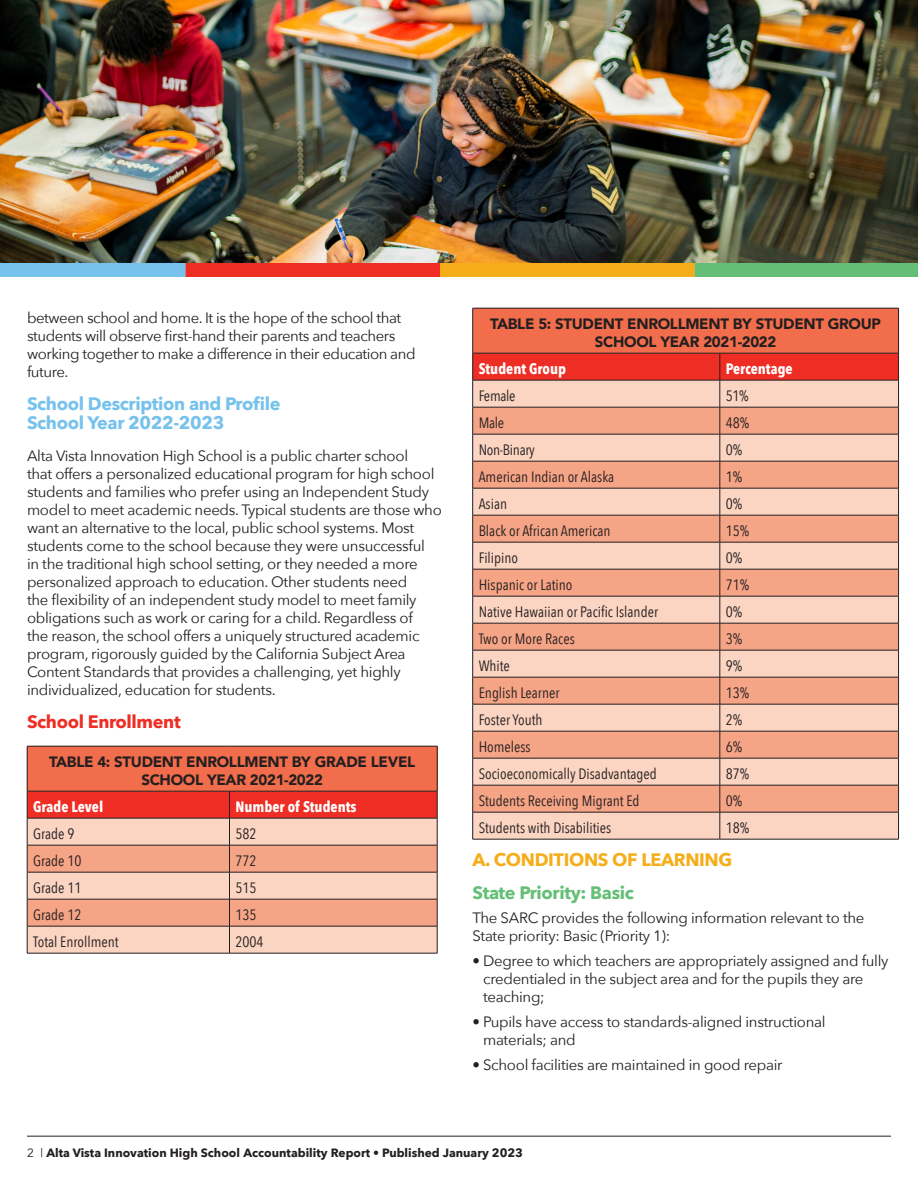
<style>
.page{position:relative;width:918px;height:1188px;background:#fff}
.page>*{position:absolute;margin:0;border:0;box-sizing:border-box;transform-origin:0 0}
.t1{font:700 18px/19.5px "Avenir Next";letter-spacing:-.02em;color:#76c2ec}
.t2{font:700 18px "Avenir Next";letter-spacing:-.02em;color:#f5ae1a}
.t3{font:700 18px "Avenir Next";letter-spacing:-.02em;color:#65bf76}
.t4{font:700 18px "Avenir Next";letter-spacing:-.02em;color:#ee2d24}
.t5{font:15px/18px "Avenir Next";letter-spacing:-.02em;color:#231f20}
.t6{font:15px "Avenir Next Condensed";color:#231f20}
.t7{font:900 15px/18px "Avenir";letter-spacing:-.02em;color:#231f20;text-align:center}
.t8{font:700 15px "Avenir Next Condensed";color:#fff}
.t9{font:15px "Avenir Next Condensed";letter-spacing:-.02em;color:#231f20}
.t10{font:700 12px "Avenir Next";color:#231f20}
.s1{font-family:"Avenir";font-weight:400}
</style>
<div class="page">
<hr style="left:27px;top:1136px;width:864px;height:1px;background:#231f20">
<div style="left:27px;top:746px;width:410px;height:45px;background:#f26d4b"></div>
<hr style="left:27px;top:746px;width:203px;height:1px;background:#231f20">
<hr style="left:27px;top:746px;width:1px;height:45px;background:#231f20">
<hr style="left:230px;top:746px;width:207px;height:1px;background:#231f20">
<hr style="left:437px;top:746px;width:1px;height:45px;background:#231f20">
<svg style="left:27px;top:791px;width:411px;height:162px;background:#eea28e"></svg>
<hr style="left:27px;top:953px;width:203px;height:1px;background:#231f20">
<hr style="left:230px;top:953px;width:207px;height:1px;background:#231f20">
<div style="left:473px;top:308px;width:426px;height:45px;background:#f26d4b"></div>
<hr style="left:472px;top:308px;width:248px;height:1px;background:#231f20">
<hr style="left:472px;top:308px;width:1px;height:45px;background:#231f20">
<hr style="left:720px;top:308px;width:179px;height:1px;background:#231f20">
<hr style="left:898px;top:308px;width:1px;height:45px;background:#231f20">
<svg style="left:472px;top:353px;width:427px;height:486px;background:#efae99"></svg>
<hr style="left:472px;top:839px;width:248px;height:1px;background:#231f20">
<hr style="left:720px;top:839px;width:179px;height:1px;background:#231f20">
<img style="left:0;top:0;width:918px;height:276px">
<p class="t5" style="left:27px;top:308px;width:390px">between school and home. It is the hope of the school that students will observe first-hand their parents and teachers working together to make a difference in their education and future.</p>
<p class="t1" style="left:27px;top:394px;width:255px">School Description and Profile<br>School Year 2022-2023</p>
<p class="t5" style="left:27px;top:446px;width:416px">Alta Vista Innovation High School is a public charter school<br>that offers a personalized educational program for high school students and families who prefer using an Independent Study model to meet academic needs. Typical students are those who want an alternative to the local, public school systems. Most students come to the school because they were unsuccessful<br>in the traditional high school setting, or they needed a more personalized approach to education. Other students need<br>the flexibility of an independent study model to meet family obligations such as work or caring for a child. Regardless of<br>the reason, the school offers a uniquely structured academic program, rigorously guided by the California Subject Area Content Standards that provides a challenging, yet highly individualized, education for students.</p>
<p class="t4" style="left:27px;top:706px;width:155px">School Enrollment</p>
<p class="t7" style="left:49px;top:753px;width:368px">TABLE 4: STUDENT ENROLLMENT BY GRADE LEVEL<br>SCHOOL YEAR 2021-2022</p>
<p class="t8" style="left:33px;top:798px;width:72px">Grade Level</p>
<p class="t8" style="left:236px;top:798px;width:123px">Number of Students</p>
<p class="t6" style="left:33px;top:821px;width:43px">Grade 9</p>
<p class="t6" style="left:236px;top:821px;width:23px">582</p>
<p class="t6" style="left:33px;top:848px;width:50px">Grade 10</p>
<p class="t6" style="left:236px;top:848px;width:23px">772</p>
<p class="t6" style="left:33px;top:875px;width:50px">Grade 11</p>
<p class="t6" style="left:236px;top:875px;width:23px">515</p>
<p class="t6" style="left:33px;top:902px;width:50px">Grade 12</p>
<p class="t6" style="left:236px;top:902px;width:23px">135</p>
<p class="t6" style="left:33px;top:929px;width:87px">Total Enrollment</p>
<p class="t6" style="left:236px;top:929px;width:30px">2004</p>
<p class="t7" style="left:490px;top:315px;width:392px">TABLE 5: STUDENT ENROLLMENT BY STUDENT GROUP<br>SCHOOL YEAR 2021-2022</p>
<p class="t8" style="left:479px;top:360px;width:89px">Student Group</p>
<p class="t8" style="left:726px;top:360px;width:68px">Percentage</p>
<p class="t6" style="left:479px;top:383px;width:38px">Female</p>
<p class="t6" style="left:726px;top:383px;width:24px">51%</p>
<p class="t6" style="left:479px;top:410px;width:27px">Male</p>
<p class="t6" style="left:726px;top:410px;width:25px">48%</p>
<p class="t9" style="left:479px;top:437px;width:58px">Non-Binary</p>
<p class="t6" style="left:726px;top:437px;width:18px">0%</p>
<p class="t6" style="left:479px;top:464px;width:137px">American Indian or Alaska</p>
<p class="t6" style="left:726px;top:464px;width:18px">1%</p>
<p class="t6" style="left:479px;top:491px;width:30px">Asian</p>
<p class="t6" style="left:726px;top:491px;width:18px">0%</p>
<p class="t6" style="left:479px;top:518px;width:133px">Black or African American</p>
<p class="t6" style="left:726px;top:518px;width:25px">15%</p>
<p class="t6" style="left:479px;top:545px;width:41px">Filipino</p>
<p class="t6" style="left:726px;top:545px;width:18px">0%</p>
<p class="t6" style="left:479px;top:572px;width:95px">Hispanic or Latino</p>
<p class="t6" style="left:726px;top:572px;width:25px">71%</p>
<p class="t6" style="left:479px;top:599px;width:181px">Native Hawaiian or Pacific Islander</p>
<p class="t6" style="left:726px;top:599px;width:18px">0%</p>
<p class="t6" style="left:479px;top:626px;width:98px">Two or More Races</p>
<p class="t6" style="left:726px;top:626px;width:18px">3%</p>
<p class="t6" style="left:479px;top:653px;width:33px">White</p>
<p class="t6" style="left:726px;top:653px;width:18px">9%</p>
<p class="t6" style="left:479px;top:680px;width:82px">English Learner</p>
<p class="t6" style="left:726px;top:680px;width:25px">13%</p>
<p class="t6" style="left:479px;top:707px;width:65px">Foster Youth</p>
<p class="t6" style="left:726px;top:707px;width:18px">2%</p>
<p class="t6" style="left:479px;top:734px;width:53px">Homeless</p>
<p class="t6" style="left:726px;top:734px;width:18px">6%</p>
<p class="t6" style="left:479px;top:761px;width:180px">Socioeconomically Disadvantaged</p>
<p class="t6" style="left:726px;top:761px;width:25px">87%</p>
<p class="t6" style="left:479px;top:788px;width:162px">Students Receiving Migrant Ed</p>
<p class="t6" style="left:726px;top:788px;width:18px">0%</p>
<p class="t6" style="left:479px;top:815px;width:134px">Students with Disabilities</p>
<p class="t6" style="left:726px;top:815px;width:25px">18%</p>
<p class="t2" style="left:472px;top:844px;width:261px">A. CONDITIONS OF LEARNING</p>
<p class="t3" style="left:472px;top:877px;width:163px">State Priority: Basic</p>
<p class="t5" style="left:472px;top:909px;width:393px">The SARC provides the following information relevant to the<br>State priority: Basic (Priority 1):</p>
<p class="t5" style="left:483px;top:951px;width:407px;text-indent:-11px">• Degree to which teachers are appropriately assigned and fully credentialed in the subject area and for the pupils they are teaching;</p>
<p class="t5" style="left:483px;top:1012px;width:344px;text-indent:-11px">• Pupils have access to standards-aligned instructional materials; and</p>
<p class="t5" style="left:472px;top:1055px;width:312px">• School facilities are maintained in good repair</p>
<p class="t10" style="left:27px;top:1142px;width:497px"><span class="s1">2 |</span> Alta Vista Innovation High School Accountability Report • Published January 2023</p>
</div>
